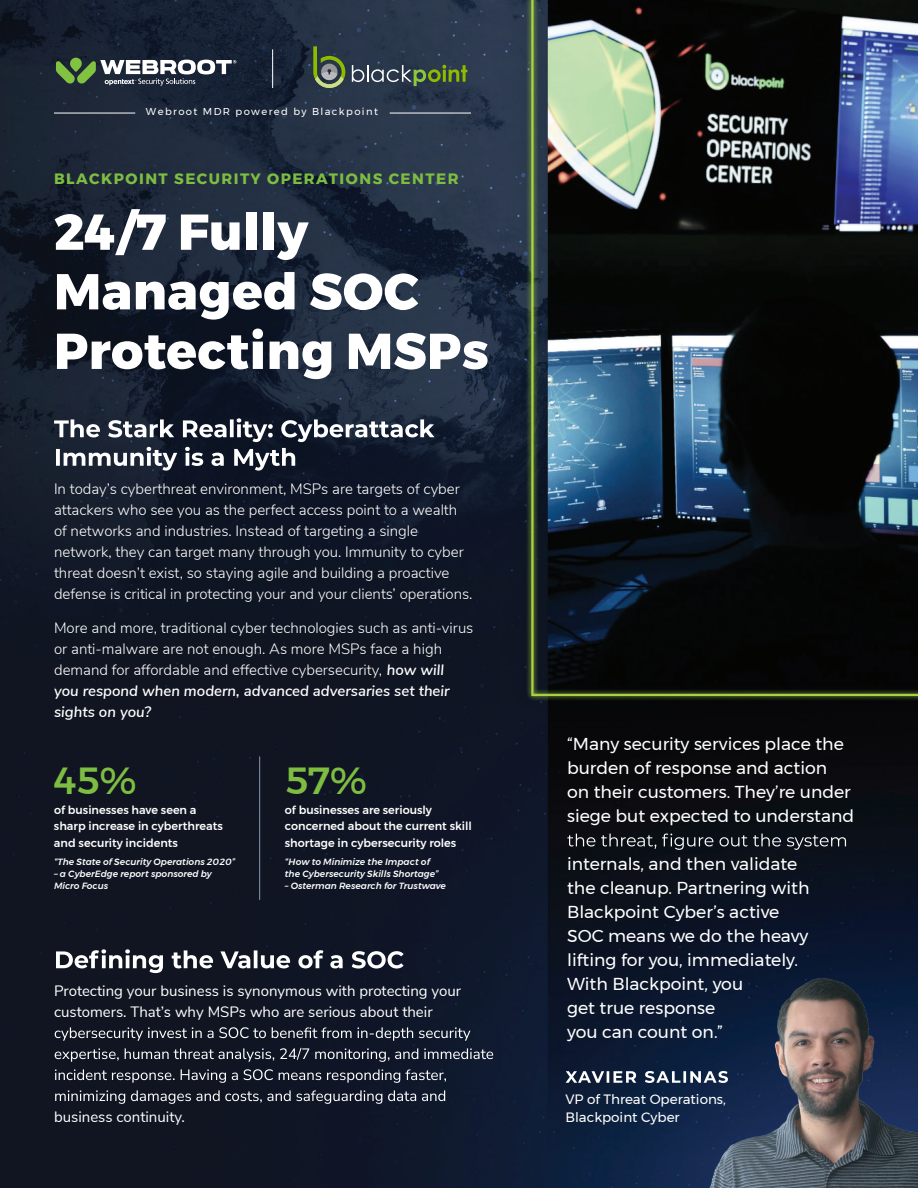
<style>
.page{position:relative;width:918px;height:1188px;background:#fff}
.page>*{position:absolute;margin:0;border:0;box-sizing:border-box;transform-origin:0 0}
.t1{font:800 50.25px/59.6px "Montserrat";letter-spacing:.01em;color:#fff}
.t2{font:500 37.65px "Montserrat";color:#7dbd41}
.t3{font:17.25px/24px "Montserrat";color:#fff}
.t4{font:300 15px/21px "Nunito Sans";color:#fff}
.t5{font:15px/21px "Nunito Sans";color:#fff}
.t6{font:700 15px "Montserrat";letter-spacing:.1em;color:#7dbd41}
.t7{font:13.5px/18px "Montserrat";color:#fff}
.t8{font:500 11.25px/16.5px "Montserrat";color:#fff}
.t9{font:10.05px "Montserrat";letter-spacing:.14em;color:#fff}
.t10{font:italic 500 9px/12px "Montserrat";color:#fff}
.s1{font-weight:600;font-style:italic}
</style>
<div class="page">
<img style="left:0;top:0;width:918px;height:1188px">
<svg style="left:56px;top:949px;width:348px;height:24px"></svg>
<svg style="left:55px;top:1027px;width:415px;height:14px;background:#3a3f4b"></svg>
<svg style="left:55px;top:1048px;width:438px;height:14px;background:#3b404d"></svg>
<svg style="left:55px;top:1069px;width:391px;height:14px;background:#3b404c"></svg>
<svg style="left:55px;top:1090px;width:390px;height:14px;background:#3d414d"></svg>
<svg style="left:54px;top:418px;width:380px;height:53px;background:#434a57"></svg>
<hr style="left:259px;top:757px;width:1px;height:143px;background:#899baf">
<svg style="left:567px;top:834px;width:279px;height:16px;background:#32363c"></svg>
<svg style="left:566px;top:1071px;width:124px;height:12px"></svg>
<img style="left:690px;top:943px;width:228px;height:245px">
<svg style="left:313px;top:46px;width:32px;height:42px"></svg>
<svg style="left:352px;top:65px;width:115px;height:21px;background:#4f6154"></svg>
<svg style="left:56px;top:58px;width:180px;height:28px"></svg>
<hr style="left:54px;top:113px;width:81px;height:1px;background:#fff">
<hr style="left:390px;top:113px;width:81px;height:1px;background:#fff">
<hr style="left:272px;top:49px;width:1px;height:39px;background:#fff">
<p class="t9" style="left:146px;top:104px;width:234px">Webroot MDR powered by Blackpoint</p>
<p class="t6" style="left:54px;top:166px;width:406px">BLACKPOINT SECURITY OPERATIONS CENTER</p>
<h1 class="t1" style="left:54px;top:202px;width:436px">24/7 Fully<br>Managed SOC<br>Protecting MSPs</h1>
<p class="t4" style="left:54px;top:477px;width:420px">In today’s cyberthreat environment, MSPs are targets of cyber attackers who see you as the perfect access point to a wealth of networks and industries. Instead of targeting a single network, they can target many through you. Immunity to cyber threat doesn’t exist, so staying agile and building a proactive defense is critical in protecting your and your clients’ operations.</p>
<p class="t4" style="left:54px;top:616px;width:421px">More and more, traditional cyber technologies such as anti-virus or anti-malware are not enough. As more MSPs face a high demand for affordable and effective cybersecurity, <span class="s1">how will<br>you respond when modern, advanced adversaries set their sights on you?</span></p>
<h2 class="t2" style="left:54px;top:752px;width:84px">45%</h2>
<h2 class="t2" style="left:285px;top:752px;width:83px">57%</h2>
<p class="t8" style="left:54px;top:818px;width:170px">sharp increase in cyberthreats and security incidents</p>
<p class="t10" style="left:54px;top:856px;width:183px">“The State of Security Operations 2020”</p>
<p class="t10" style="left:54px;top:868px;width:159px">– a CyberEdge report sponsored by<br>Micro Focus</p>
<p class="t8" style="left:54px;top:801px;width:144px">of businesses have seen a</p>
<p class="t8" style="left:285px;top:801px;width:189px">of businesses are seriously concerned about the current skill shortage in cybersecurity roles</p>
<p class="t10" style="left:285px;top:856px;width:155px">“How to Minimize the Impact of the Cybersecurity Skills Shortage”</p>
<p class="t10" style="left:285px;top:880px;width:163px">– Osterman Research for Trustwave</p>
<p class="t5" style="left:54px;top:979px;width:409px">Protecting your business is synonymous with protecting your customers. That’s why MSPs who are serious about their</p>
<p class="t5" style="left:54px;top:1105px;width:133px">business continuity.</p>
<p class="t3" style="left:567px;top:732px;width:289px">“Many security services place the burden of response and action<br>on their customers. They’re under siege but expected to understand</p>
<p class="t3" style="left:567px;top:852px;width:244px">internals, and then validate the cleanup. Partnering with<br>Blackpoint Cyber’s active<br>SOC means we do the heavy lifting for you, immediately.<br>With Blackpoint, you<br>get true response<br>you can count on.”</p>
<p class="t7" style="left:566px;top:1090px;width:162px">VP of Threat Operations,<br>Blackpoint Cyber</p>
</div>
